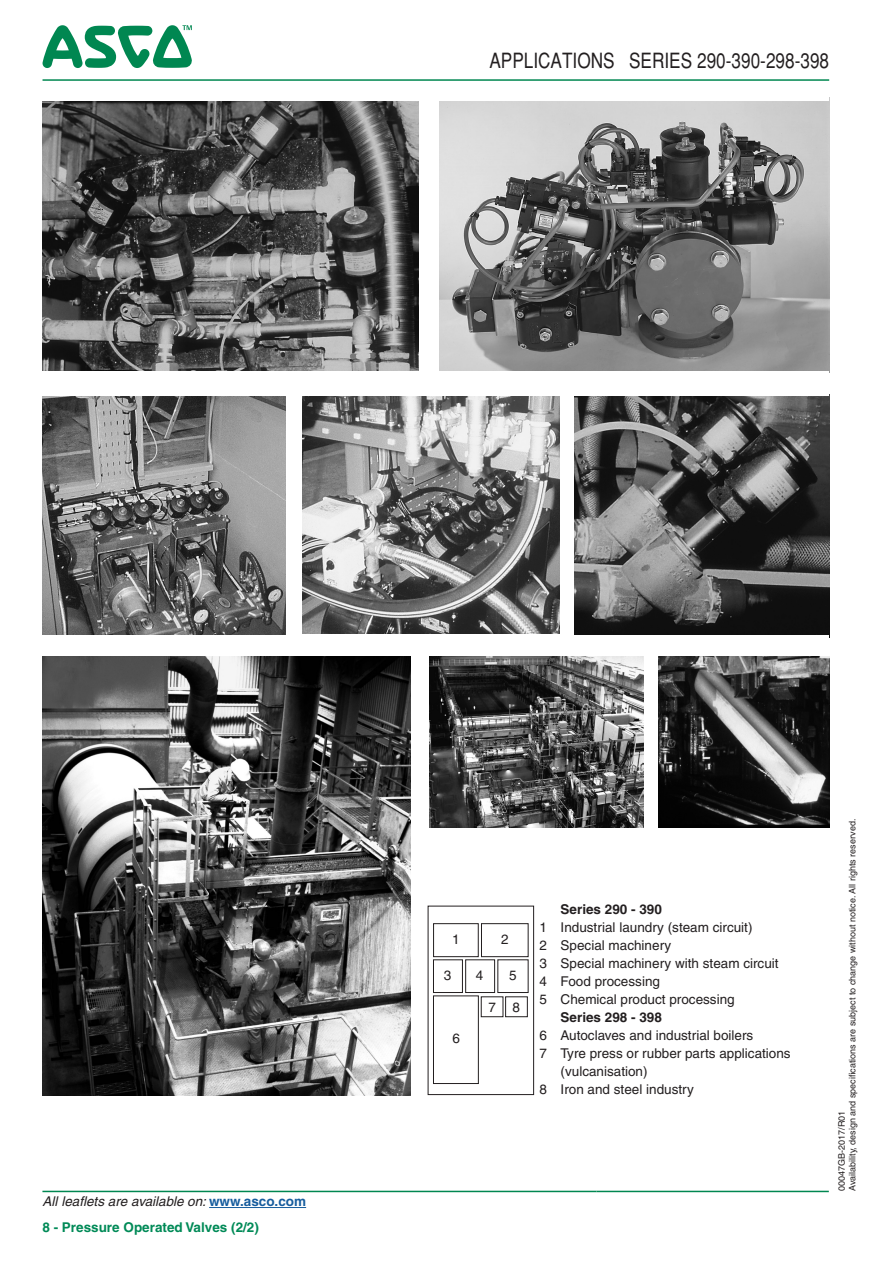
<style>
.page{position:relative;width:893px;height:1263px;background:#fff}
.page>*{position:absolute;margin:0;border:0;box-sizing:border-box;transform-origin:0 0}
.t1{font:condensed 21px "Helvetica";color:#231f20}
.t2{font:13.5px/18px "Helvetica";color:#231f20}
.t3{font:700 13.5px/26.1px "Helvetica";color:#008a57}
.t4{font:700 13.5px "Helvetica";color:#231f20}
.t5{font:9px "Helvetica";color:#231f20}
.s1{font-weight:400;font-style:italic;color:#231f20}
.s2{color:#175d9e}
.s3{font-weight:700}
</style>
<div class="page">
<img style="left:439px;top:101px;width:390px;height:270px">
<img style="left:574px;top:396px;width:255px;height:239px">
<img style="left:43px;top:101px;width:376px;height:270px">
<img style="left:43px;top:396px;width:243px;height:239px">
<img style="left:303px;top:396px;width:256px;height:238px">
<div style="left:428px;top:906px;width:106px;height:189px;border:1px solid #231f20"></div>
<div style="left:433px;top:923px;width:46px;height:34px;border:1px solid #231f20"></div>
<div style="left:481px;top:923px;width:47px;height:34px;border:1px solid #231f20"></div>
<div style="left:433px;top:959px;width:30px;height:34px;border:1px solid #231f20"></div>
<div style="left:465px;top:959px;width:30px;height:34px;border:1px solid #231f20"></div>
<div style="left:433px;top:995px;width:46px;height:89px;border:1px solid #231f20"></div>
<div style="left:481px;top:996px;width:22px;height:21px;border:1px solid #231f20"></div>
<img style="left:429px;top:656px;width:215px;height:172px">
<img style="left:659px;top:657px;width:170px;height:171px">
<div style="left:505px;top:996px;width:23px;height:21px;border:1px solid #231f20"></div>
<img style="left:43px;top:657px;width:368px;height:438px">
<hr style="left:43px;top:79px;width:786px;height:2px;background:#008751">
<hr style="left:42px;top:1191px;width:555px;height:1px;background:#008751">
<hr style="left:597px;top:1191px;width:232px;height:1px;background:#008751">
<hr style="left:209px;top:1207px;width:97px;height:1px;background:#175d9e">
<svg style="left:43px;top:25px;width:149px;height:43px"></svg>
<p class="t1" style="left:489px;top:48px;width:341px">APPLICATIONS SERIES 290-390-298-398</p>
<p class="t3" style="left:42px;top:1188px;width:265px"><span class="s1">All leaflets are available on:</span> <span class="s2">www.asco.com<br></span>8 - Pressure Operated Valves (2/2)</p>
<p class="t2" style="left:452px;top:930px;width:9px">1</p>
<p class="t2" style="left:444px;top:967px;width:9px">3</p>
<p class="t2" style="left:452px;top:1029px;width:9px">6</p>
<p class="t2" style="left:501px;top:930px;width:9px">2</p>
<p class="t2" style="left:476px;top:967px;width:9px">4</p>
<p class="t2" style="left:509px;top:967px;width:9px">5</p>
<p class="t2" style="left:488px;top:998px;width:9px">7</p>
<p class="t2" style="left:513px;top:998px;width:9px">8</p>
<p class="t4" style="left:561px;top:901px;width:103px">Series 290 - 390</p>
<p class="t2" style="left:539px;top:918px;width:215px">1 Industrial laundry (steam circuit)</p>
<p class="t2" style="left:539px;top:936px;width:133px">2 Special machinery</p>
<p class="t2" style="left:539px;top:954px;width:241px">3 Special machinery with steam circuit</p>
<p class="t2" style="left:539px;top:972px;width:122px">4 Food processing</p>
<p class="t2" style="left:561px;top:990px;width:176px;text-indent:-21px">5 Chemical product processing<br><span class="s3">Series 298 - 398</span></p>
<p class="t2" style="left:539px;top:1026px;width:215px">6 Autoclaves and industrial boilers</p>
<p class="t2" style="left:561px;top:1044px;width:232px;text-indent:-21px">7 Tyre press or rubber parts applications (vulcanisation)</p>
<p class="t2" style="left:539px;top:1080px;width:156px">8 Iron and steel industry</p>
<p class="t5" style="left:847px;top:1191px;width:373px;rotate:-90deg">Availability, design and specifications are subject to change without notice. All rights reserved.</p>
<p class="t5" style="left:836px;top:1191px;width:82px;rotate:-90deg">00047GB-2017/R01</p>
</div>
